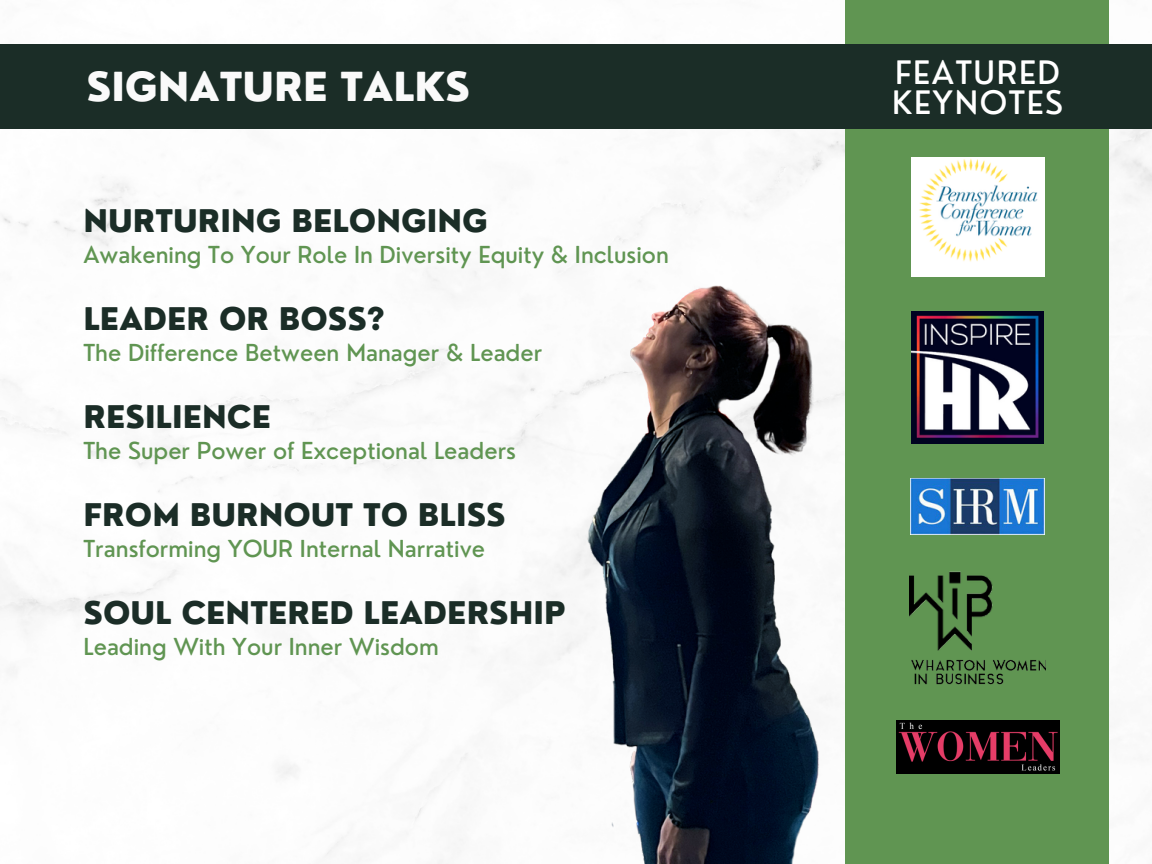
<style>
.page{position:relative;width:1152px;height:864px;background:#fff}
.page>*{position:absolute;margin:0;border:0;box-sizing:border-box;transform-origin:0 0}
.t1{font:800 39px "Nourd";color:#fafafa}
.t2{font:500 31.5px/30.3px "Nourd";letter-spacing:.05em;color:#fff}
.t3{font:800 30.45px "Nourd";color:#1b2d27}
.t4{font:500 22.8px "Nourd";color:#609552}
</style>
<div class="page">
<img style="left:0;top:0;width:1152px;height:864px">
<div style="left:846px;top:0;width:263px;height:864px;background:#609552"></div>
<div style="left:0;top:44px;width:1152px;height:84px;background:#1b2d27"></div>
<img style="left:911px;top:157px;width:133px;height:119px">
<img style="left:912px;top:311px;width:131px;height:133px">
<img style="left:911px;top:479px;width:133px;height:56px">
<img style="left:909px;top:571px;width:84px;height:79px">
<img style="left:912px;top:660px;width:134px;height:25px">
<img style="left:896px;top:720px;width:163px;height:53px">
<img style="left:560px;top:276px;width:286px;height:588px">
<h1 class="t1" style="left:86px;top:62px;width:385px">SIGNATURE TALKS</h1>
<h3 class="t3" style="left:84px;top:202px;width:406px">NURTURING BELONGING</h3>
<p class="t4" style="left:84px;top:241px;width:587px">Awakening To Your Role In Diversity Equity &amp; Inclusion</p>
<h3 class="t3" style="left:84px;top:300px;width:303px">LEADER OR BOSS?</h3>
<p class="t4" style="left:84px;top:339px;width:460px">The Difference Between Manager &amp; Leader</p>
<h3 class="t3" style="left:84px;top:398px;width:189px">RESILIENCE</h3>
<p class="t4" style="left:84px;top:437px;width:434px">The Super Power of Exceptional Leaders</p>
<h3 class="t3" style="left:84px;top:496px;width:424px">FROM BURNOUT TO BLISS</h3>
<p class="t4" style="left:84px;top:535px;width:403px">Transforming YOUR Internal Narrative</p>
<h3 class="t3" style="left:84px;top:594px;width:484px">SOUL CENTERED LEADERSHIP</h3>
<p class="t4" style="left:84px;top:633px;width:357px">Leading With Your Inner Wisdom</p>
<h2 class="t2" style="left:892px;top:57px;width:173px">FEATURED<br>KEYNOTES</h2>
</div>
